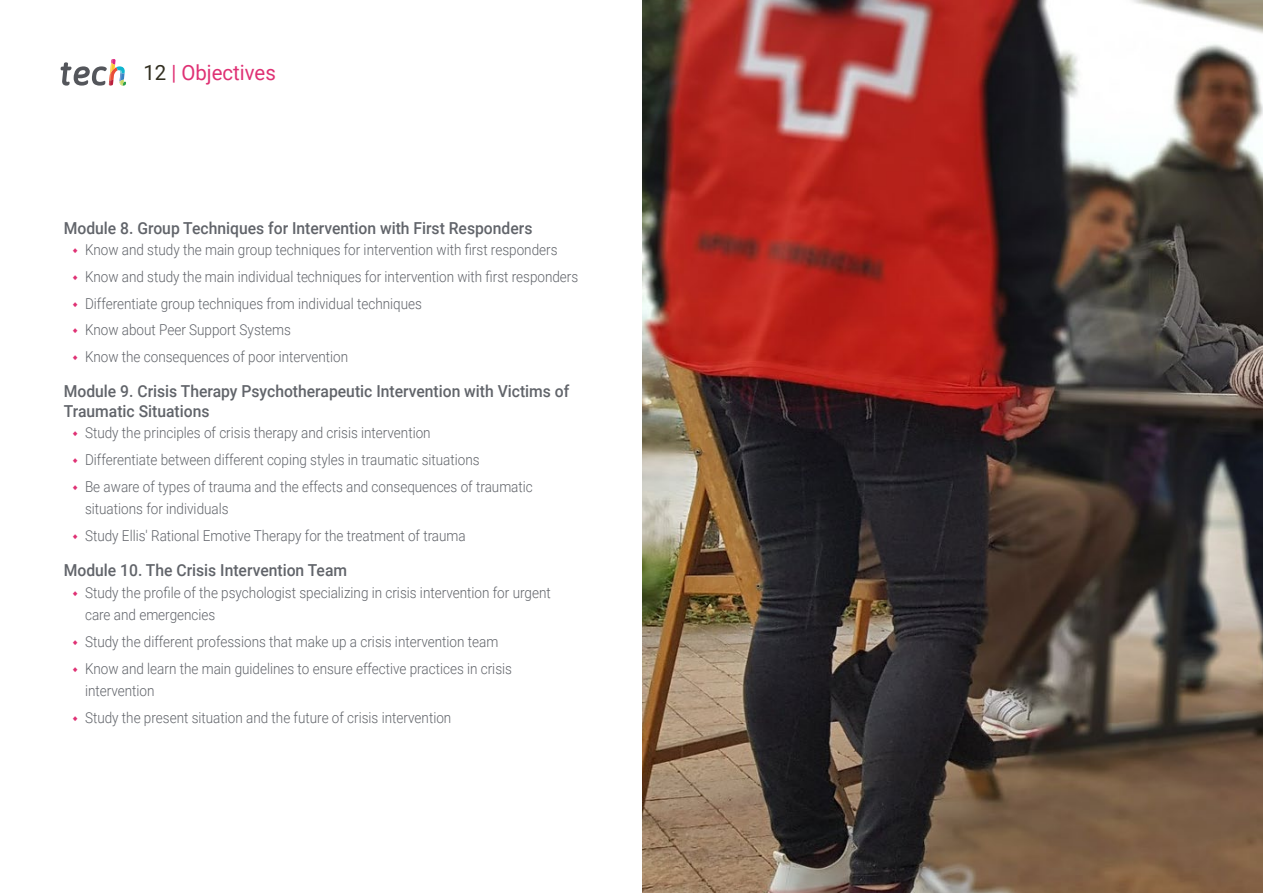
<style>
.page{position:relative;width:1263px;height:893px;background:#fff}
.page>*{position:absolute;margin:0;border:0;box-sizing:border-box;transform-origin:0 0}
.t1{font:21px "Roboto";color:#df3174}
.t2{font:500 16.5px/19.5px "Roboto";color:#61646a;scale:.95 1}
.t3{font:300 15px/26.7px "Roboto";color:#61646a;scale:.9 1}
.s1{color:#312e20}
</style>
<div class="page">
<svg style="left:61px;top:59px;width:65px;height:27px"></svg>
<img style="left:642px;top:0;width:621px;height:893px">
<h1 class="t1" style="left:144px;top:57px;width:134px"><span class="s1">12</span> | Objectives</h1>
<p class="t2" style="left:64px;top:217px;width:495px">Module 8. Group Techniques for Intervention with First Responders</p>
<p class="t3" style="left:85px;top:236px;width:550px">Know and study the main group techniques for intervention with first responders Know and study the main individual techniques for intervention with first responders Differentiate group techniques from individual techniques<br>Know about Peer Support Systems<br>Know the consequences of poor intervention</p>
<p class="t2" style="left:64px;top:381px;width:534px">Module 9. Crisis Therapy Psychotherapeutic Intervention with Victims of<br>Traumatic Situations</p>
<p class="t3" style="left:85px;top:419px;width:499px">Study the principles of crisis therapy and crisis intervention<br>Differentiate between different coping styles in traumatic situations<br>Be aware of types of trauma and the effects and consequences of traumatic</p>
<p class="t3" style="left:85px;top:495px;width:425px">situations for individuals<br>Study Ellis' Rational Emotive Therapy for the treatment of trauma</p>
<p class="t2" style="left:64px;top:560px;width:300px">Module 10. The Crisis Intervention Team</p>
<p class="t3" style="left:85px;top:580px;width:519px;line-height:22.5px">Study the profile of the psychologist specializing in crisis intervention for urgent care and emergencies</p>
<p class="t3" style="left:85px;top:628px;width:476px">Study the different professions that make up a crisis intervention team<br>Know and learn the main guidelines to ensure effective practices in crisis</p>
<p class="t3" style="left:85px;top:677px;width:408px">intervention<br>Study the present situation and the future of crisis intervention</p>
</div>
